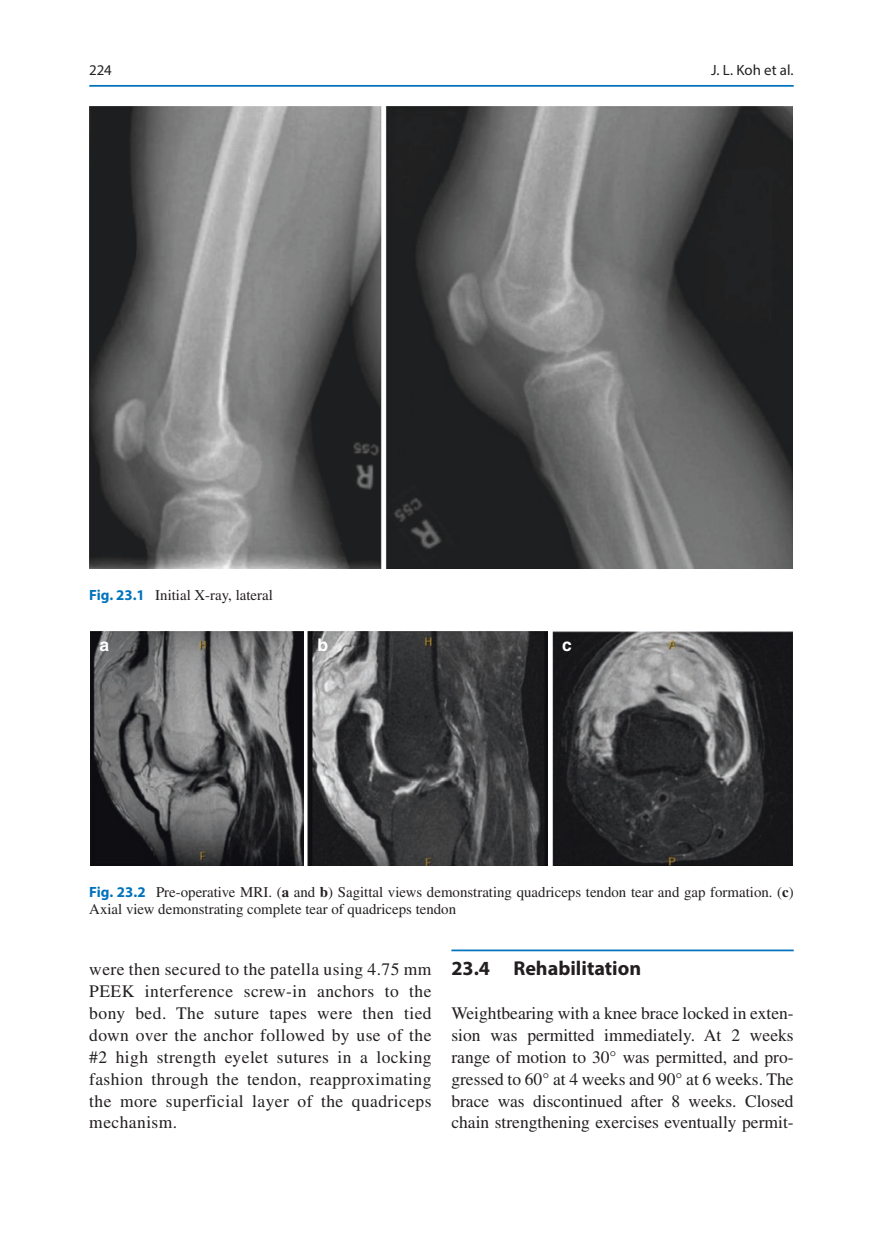
<style>
.page{position:relative;width:883px;height:1260px;background:#fff}
.page>*{position:absolute;margin:0;border:0;box-sizing:border-box;transform-origin:0 0}
.t1{font:700 20.12px "Myriad Pro";color:#231f20}
.t2{font:17.5px/21.9px "Times LT Std";letter-spacing:.005em;color:#231f20;text-align:justify}
.t3{font:700 17.5px "Helvetica";color:#fff}
.t4{font:14.88px/17.5px "Times LT Std";color:#231f20}
.t5{font:14.88px "Myriad Pro Regular 2";letter-spacing:.005em;color:#231f20}
.t6{font:14.88px "Myriad Pro";color:#231f20}
.s1{font-family:"Myriad Pro";font-weight:700;color:#0073bc}
.s2{font-weight:700}
</style>
<div class="page">
<hr style="left:451px;top:950px;width:343px;height:1px;background:#0073bc">
<img style="left:90px;top:107px;width:703px;height:462px">
<img style="left:90px;top:632px;width:213px;height:234px">
<img style="left:308px;top:632px;width:240px;height:234px">
<img style="left:553px;top:632px;width:240px;height:234px">
<hr style="left:89px;top:85px;width:705px;height:2px;background:#0073bc">
<p class="t6" style="left:89px;top:61px;width:24px">224</p>
<p class="t5" style="left:711px;top:61px;width:84px">J. L. Koh et al.</p>
<p class="t4" style="left:89px;top:586px;width:185px"><span class="s1">Fig. 23.1</span> Initial X-ray, lateral</p>
<p class="t3" style="left:100px;top:634px;width:11px">a</p>
<p class="t3" style="left:317px;top:634px;width:12px">b</p>
<p class="t3" style="left:562px;top:634px;width:11px">c</p>
<p class="t4" style="left:89px;top:883px;width:706px"><span class="s1">Fig. 23.2</span> Pre-operative MRI. (<span class="s2">a</span> and <span class="s2">b</span>) Sagittal views demonstrating quadriceps tendon tear and gap formation. (<span class="s2">c</span>)<br>Axial view demonstrating complete tear of quadriceps tendon</p>
<p class="t2" style="left:89px;top:958px;width:344px">were then secured to the patella using 4.75 mm PEEK interference screw-in anchors to the bony bed. The suture tapes were then tied down over the anchor followed by use of the #2 high strength eyelet sutures in a locking fashion through the tendon, reapproximating the more superficial layer of the quadriceps mechanism.</p>
<p class="t1" style="left:451px;top:955px;width:191px">23.4 Rehabilitation</p>
<p class="t2" style="left:451px;top:1002px;width:344px">Weightbearing with a knee brace locked in exten&shy;sion was permitted immediately. At 2 weeks range of motion to 30° was permitted, and pro&shy;gressed to 60° at 4 weeks and 90° at 6 weeks. The brace was discontinued after 8 weeks. Closed chain strengthening exercises eventually permit-</p>
</div>
